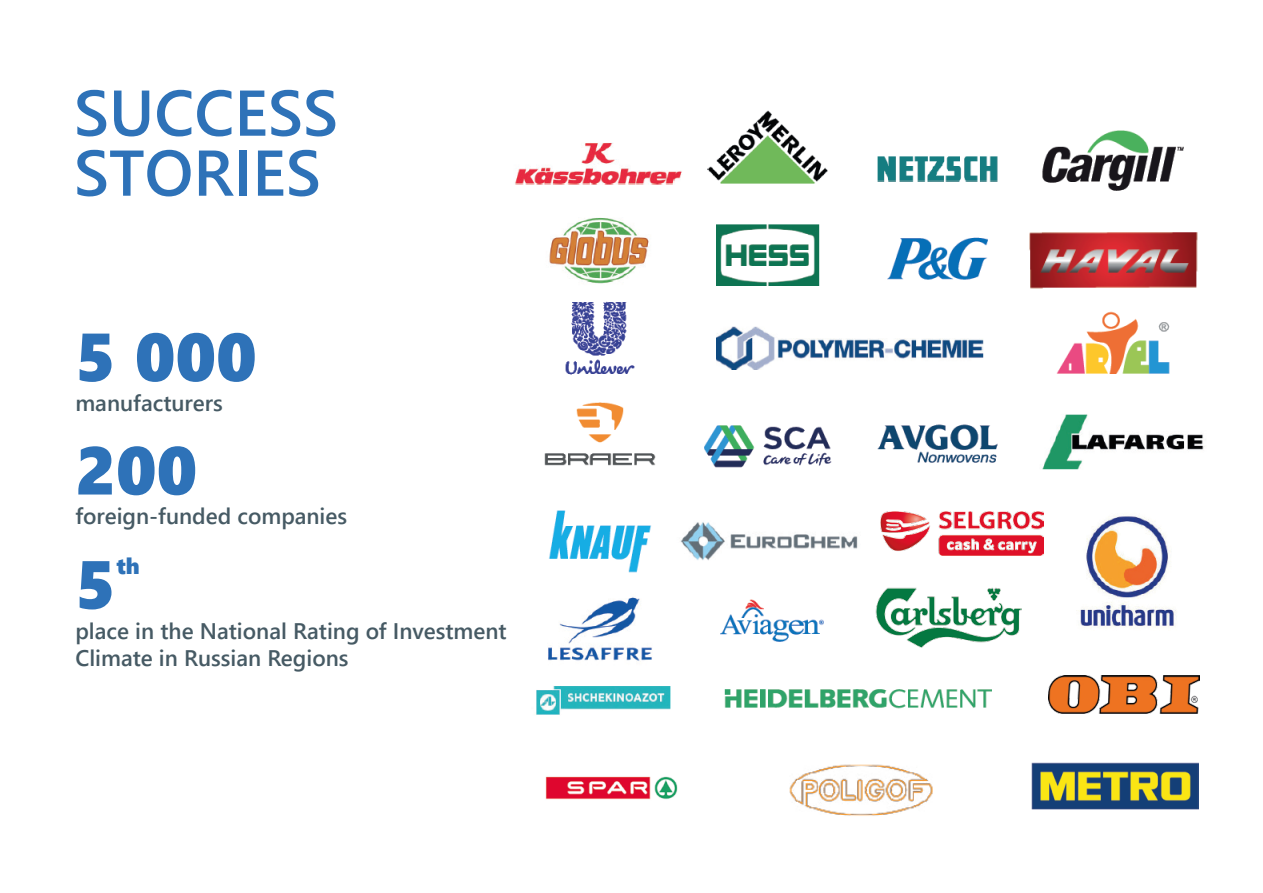
<style>
.page{position:relative;width:1263px;height:893px;background:#fff}
.page>*{position:absolute;margin:0;border:0;box-sizing:border-box;transform-origin:0 0}
.t1{font:67.8px "Segoe UI Black";color:#2e72b8}
.t2{font:600 64.5px/60px "Segoe UI";color:#2e72b8}
.t3{font:600 22.5px/27px "Segoe UI";color:#465a64}
.t4{font:22.5px "Segoe UI Black";color:#2e72b8}
</style>
<div class="page">
<img style="left:536px;top:110px;width:669px;height:700px">
<div style="left:865px;top:594px;width:169px;height:71px;background:#fff"></div>
<img style="left:876px;top:587px;width:145px;height:60px">
<img style="left:543px;top:737px;width:136px;height:73px">
<div style="left:871px;top:501px;width:150px;height:75px;background:#fff"></div>
<img style="left:880px;top:511px;width:163px;height:45px">
<div style="left:1052px;top:740px;width:197px;height:94px;background:#fff"></div>
<div style="left:1031px;top:656px;width:197px;height:94px;background:#fff"></div>
<img style="left:1049px;top:676px;width:151px;height:37px">
<img style="left:515px;top:127px;width:179px;height:69px">
<img style="left:1027px;top:215px;width:178px;height:90px">
<hr style="left:707px;top:750px;width:68px;height:1px;background:#fff">
<div style="left:711px;top:756px;width:334px;height:68px;background:#fff"></div>
<img style="left:1031px;top:763px;width:168px;height:46px">
<img style="left:772px;top:744px;width:179px;height:72px">
<h2 class="t2" style="left:74px;top:78px;width:266px">SUCCESS<br>STORIES</h2>
<h1 class="t1" style="left:75px;top:308px;width:183px">5 000</h1>
<p class="t3" style="left:75px;top:388px;width:149px">manufacturers</p>
<h1 class="t1" style="left:75px;top:421px;width:123px">200</h1>
<p class="t3" style="left:75px;top:501px;width:273px">foreign-funded companies</p>
<p class="t4" style="left:116px;top:550px;width:25px">th</p>
<h1 class="t1" style="left:75px;top:535px;width:42px">5</h1>
<p class="t3" style="left:75px;top:615px;width:433px">place in the National Rating of Investment<br>Climate in Russian Regions</p>
</div>
